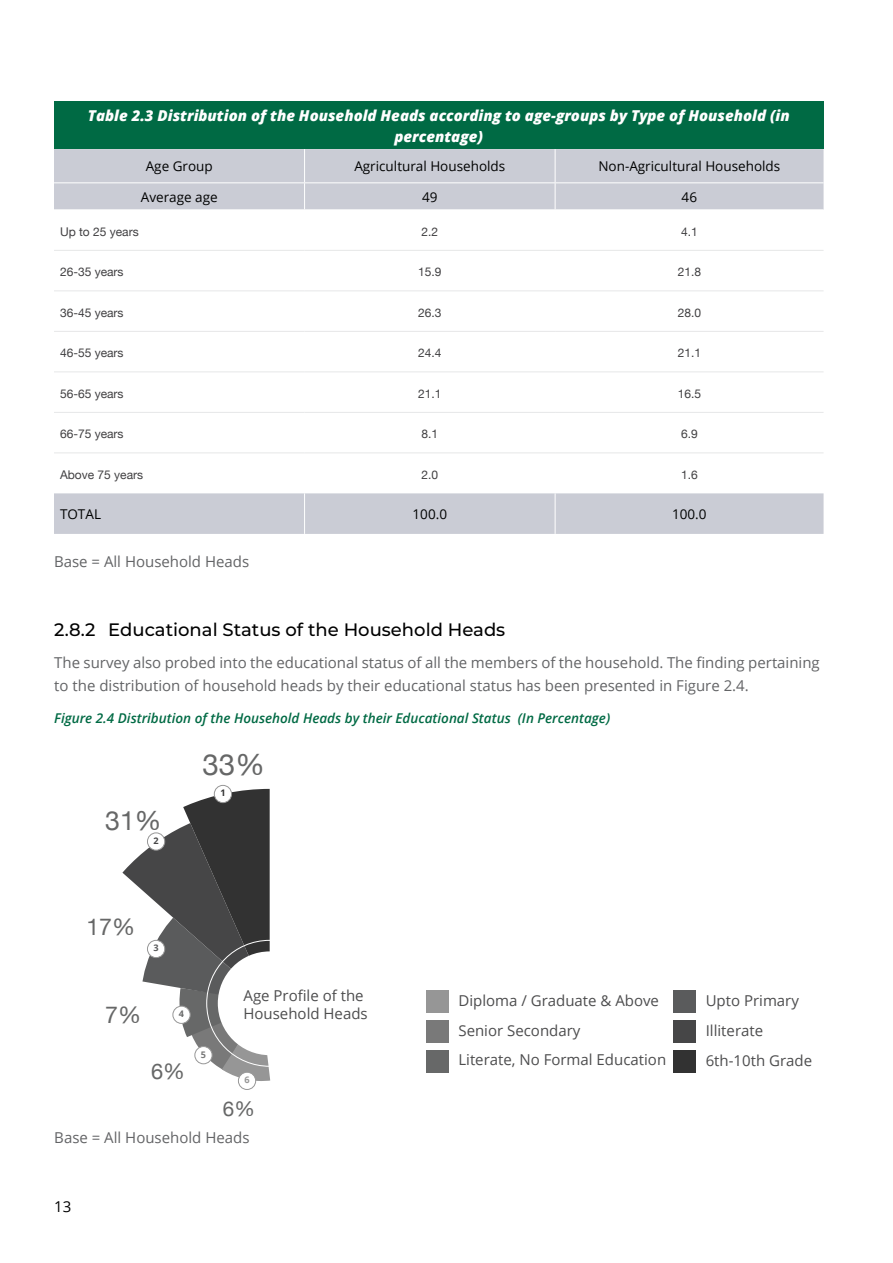
<style>
.page{position:relative;width:893px;height:1263px;background:#fff}
.page>*{position:absolute;margin:0;border:0;box-sizing:border-box;transform-origin:0 0}
.t1{font:29.4px "Helvetica Neue";color:#666767}
.t2{font:26.55px "Helvetica Neue";color:#666767}
.t3{font:23.1px "Helvetica Neue";color:#666767}
.t4{font:21.75px "Helvetica Neue";color:#666767}
.t5{font:20.55px "Helvetica Neue";color:#666767}
.t6{font:500 18px "Montserrat";color:#000}
.t7{font:15px/22.5px "Open Sans";color:#636466}
.t8{font:15px/30.3px "Open Sans";color:#4d4d4e}
.t9{font:italic 800 15px/21px "Open Sans";color:#fff;text-align:center}
.t10{font:15px "Open Sans";color:#000}
.t11{font:13.5px "Open Sans";color:#000101}
.t12{font:italic 600 13.5px "Open Sans";color:#006a44}
.t13{font:12px "Helvetica Neue";color:#414042}
.t14{font:700 9.15px "Open Sans";color:#323232}
.t15{font:700 9.15px "Open Sans";color:#464647}
.t16{font:700 9.15px "Open Sans";color:#5a5b5c}
.t17{font:700 9.15px "Open Sans";color:#676868}
.t18{font:700 9.15px "Open Sans";color:#797979}
.t19{font:700 9.15px "Open Sans";color:#969696}
</style>
<div class="page">
<div style="left:54px;top:102px;width:770px;height:47px;background:#006a44"></div>
<svg style="left:54px;top:149px;width:770px;height:385px"></svg>
<hr style="left:54px;top:182px;width:251px;height:1px;background:#fff">
<hr style="left:305px;top:182px;width:250px;height:1px;background:#fff">
<hr style="left:555px;top:182px;width:268px;height:1px;background:#fff">
<hr style="left:54px;top:209px;width:251px;height:1px;background:#fff">
<hr style="left:305px;top:209px;width:250px;height:1px;background:#fff">
<hr style="left:555px;top:209px;width:268px;height:1px;background:#fff">
<hr style="left:304px;top:149px;width:1px;height:33px;background:#fff">
<hr style="left:555px;top:149px;width:1px;height:33px;background:#fff">
<svg style="left:304px;top:183px;width:1px;height:26px"></svg>
<svg style="left:555px;top:183px;width:1px;height:26px"></svg>
<hr style="left:54px;top:250px;width:251px;height:1px;background:#e6e7e8">
<hr style="left:305px;top:250px;width:250px;height:1px;background:#e6e7e8">
<hr style="left:555px;top:250px;width:268px;height:1px;background:#e6e7e8">
<hr style="left:54px;top:290px;width:251px;height:1px;background:#e6e7e8">
<hr style="left:305px;top:290px;width:250px;height:1px;background:#e6e7e8">
<hr style="left:555px;top:290px;width:268px;height:1px;background:#e6e7e8">
<hr style="left:54px;top:331px;width:251px;height:1px;background:#e6e7e8">
<hr style="left:305px;top:331px;width:250px;height:1px;background:#e6e7e8">
<hr style="left:555px;top:331px;width:268px;height:1px;background:#e6e7e8">
<hr style="left:54px;top:371px;width:251px;height:1px;background:#e6e7e8">
<hr style="left:305px;top:371px;width:250px;height:1px;background:#e6e7e8">
<hr style="left:555px;top:371px;width:268px;height:1px;background:#e6e7e8">
<hr style="left:54px;top:412px;width:251px;height:1px;background:#e6e7e8">
<hr style="left:305px;top:412px;width:250px;height:1px;background:#e6e7e8">
<hr style="left:555px;top:412px;width:268px;height:1px;background:#e6e7e8">
<hr style="left:54px;top:452px;width:251px;height:1px;background:#e6e7e8">
<hr style="left:305px;top:452px;width:250px;height:1px;background:#e6e7e8">
<hr style="left:555px;top:452px;width:268px;height:1px;background:#e6e7e8">
<hr style="left:304px;top:493px;width:1px;height:41px;background:#fff">
<hr style="left:555px;top:493px;width:1px;height:41px;background:#fff">
<svg style="left:122px;top:789px;width:149px;height:300px"></svg>
<div style="left:218px;top:951px;width:104px;height:104px;background:#fff;border-radius:50%"></div>
<div style="left:214px;top:785px;width:18px;height:18px;background:#fff;border-radius:50%"></div>
<div style="left:214px;top:785px;width:18px;height:18px;border:1px solid #979797;border-radius:50%"></div>
<div style="left:147px;top:833px;width:18px;height:17px;background:#fff;border-radius:50%"></div>
<div style="left:147px;top:832px;width:18px;height:18px;border:1px solid #979797;border-radius:50%"></div>
<div style="left:147px;top:940px;width:18px;height:17px;background:#fff;border-radius:50%"></div>
<div style="left:147px;top:940px;width:18px;height:18px;border:1px solid #979797;border-radius:50%"></div>
<div style="left:173px;top:1006px;width:17px;height:17px;background:#fff;border-radius:50%"></div>
<div style="left:173px;top:1006px;width:17px;height:18px;border:1px solid #979797;border-radius:50%"></div>
<div style="left:195px;top:1046px;width:17px;height:18px;background:#fff;border-radius:50%"></div>
<div style="left:195px;top:1046px;width:17px;height:18px;border:1px solid #979797;border-radius:50%"></div>
<div style="left:238px;top:1072px;width:18px;height:17px;background:#fff;border-radius:50%"></div>
<div style="left:238px;top:1072px;width:18px;height:18px;border:1px solid #979797;border-radius:50%"></div>
<div style="left:426px;top:990px;width:23px;height:22px;background:#969696"></div>
<div style="left:426px;top:1020px;width:23px;height:22px;background:#797979"></div>
<div style="left:426px;top:1050px;width:23px;height:22px;background:#676868"></div>
<div style="left:674px;top:990px;width:22px;height:22px;background:#5a5b5c"></div>
<div style="left:674px;top:1020px;width:22px;height:22px;background:#464647"></div>
<div style="left:674px;top:1050px;width:22px;height:22px;background:#323232"></div>
<p class="t9" style="left:88px;top:104px;width:704px">Table 2.3 Distribution of the Household Heads according to age-groups by Type of Household (in percentage)</p>
<p class="t11" style="left:146px;top:157px;width:69px">Age Group</p>
<p class="t11" style="left:354px;top:157px;width:152px">Agricultural Households</p>
<p class="t11" style="left:598px;top:157px;width:183px">Non-Agricultural Households</p>
<p class="t11" style="left:141px;top:187px;width:78px">Average age</p>
<p class="t11" style="left:422px;top:187px;width:17px">49</p>
<p class="t11" style="left:682px;top:187px;width:17px">46</p>
<p class="t13" style="left:60px;top:223px;width:80px">Up to 25 years</p>
<p class="t13" style="left:421px;top:223px;width:18px">2.2</p>
<p class="t13" style="left:681px;top:223px;width:18px">4.1</p>
<p class="t13" style="left:60px;top:263px;width:65px">26-35 years</p>
<p class="t13" style="left:418px;top:263px;width:25px">15.9</p>
<p class="t13" style="left:678px;top:263px;width:25px">21.8</p>
<p class="t13" style="left:60px;top:304px;width:65px">36-45 years</p>
<p class="t13" style="left:418px;top:304px;width:25px">26.3</p>
<p class="t13" style="left:678px;top:304px;width:25px">28.0</p>
<p class="t13" style="left:60px;top:344px;width:65px">46-55 years</p>
<p class="t13" style="left:418px;top:344px;width:25px">24.4</p>
<p class="t13" style="left:678px;top:344px;width:25px">21.1</p>
<p class="t13" style="left:60px;top:385px;width:65px">56-65 years</p>
<p class="t13" style="left:418px;top:385px;width:25px">21.1</p>
<p class="t13" style="left:678px;top:385px;width:25px">16.5</p>
<p class="t13" style="left:60px;top:425px;width:65px">66-75 years</p>
<p class="t13" style="left:422px;top:425px;width:18px">8.1</p>
<p class="t13" style="left:681px;top:425px;width:18px">6.9</p>
<p class="t13" style="left:60px;top:466px;width:85px">Above 75 years</p>
<p class="t13" style="left:422px;top:466px;width:18px">2.0</p>
<p class="t13" style="left:681px;top:466px;width:18px">1.6</p>
<p class="t11" style="left:60px;top:505px;width:42px">TOTAL</p>
<p class="t11" style="left:413px;top:505px;width:36px">100.0</p>
<p class="t11" style="left:672px;top:505px;width:36px">100.0</p>
<p class="t7" style="left:54px;top:550px;width:197px">Base = All Household Heads</p>
<p class="t6" style="left:54px;top:617px;width:452px">2.8.2 Educational Status of the Household Heads</p>
<p class="t7" style="left:54px;top:651px;width:767px">The survey also probed into the educational status of all the members of the household. The finding pertaining to the distribution of household heads by their educational status has been presented in Figure 2.4.</p>
<p class="t12" style="left:54px;top:709px;width:557px">Figure 2.4 Distribution of the Household Heads by their Educational Status (In Percentage)</p>
<h1 class="t1" style="left:203px;top:743px;width:64px">33%</h1>
<h2 class="t2" style="left:105px;top:801px;width:58px">31%</h2>
<p class="t15" style="left:153px;top:834px;width:7px">2</p>
<p class="t14" style="left:220px;top:787px;width:7px">1</p>
<h3 class="t3" style="left:86px;top:910px;width:50px">17%</h3>
<p class="t16" style="left:153px;top:942px;width:7px">3</p>
<h3 class="t3" style="left:105px;top:998px;width:37px">7%</h3>
<p class="t17" style="left:179px;top:1007px;width:7px">4</p>
<h3 class="t4" style="left:151px;top:1055px;width:35px">6%</h3>
<p class="t18" style="left:201px;top:1048px;width:7px">5</p>
<p class="t8" style="left:243px;top:986px;width:126px;line-height:18px">Age Profile of the<br>Household Heads</p>
<p class="t8" style="left:458px;top:984px;width:202px">Diploma / Graduate &amp; Above<br>Senior Secondary</p>
<p class="t8" style="left:458px;top:1044px;width:209px">Literate, No Formal Education</p>
<p class="t19" style="left:244px;top:1073px;width:7px">6</p>
<h3 class="t5" style="left:223px;top:1093px;width:34px">6%</h3>
<p class="t7" style="left:54px;top:1126px;width:197px">Base = All Household Heads</p>
<p class="t10" style="left:54px;top:1196px;width:19px">13</p>
<p class="t8" style="left:706px;top:985px;width:108px">Upto Primary<br>Illiterate<br>6th-10th Grade</p>
</div>
